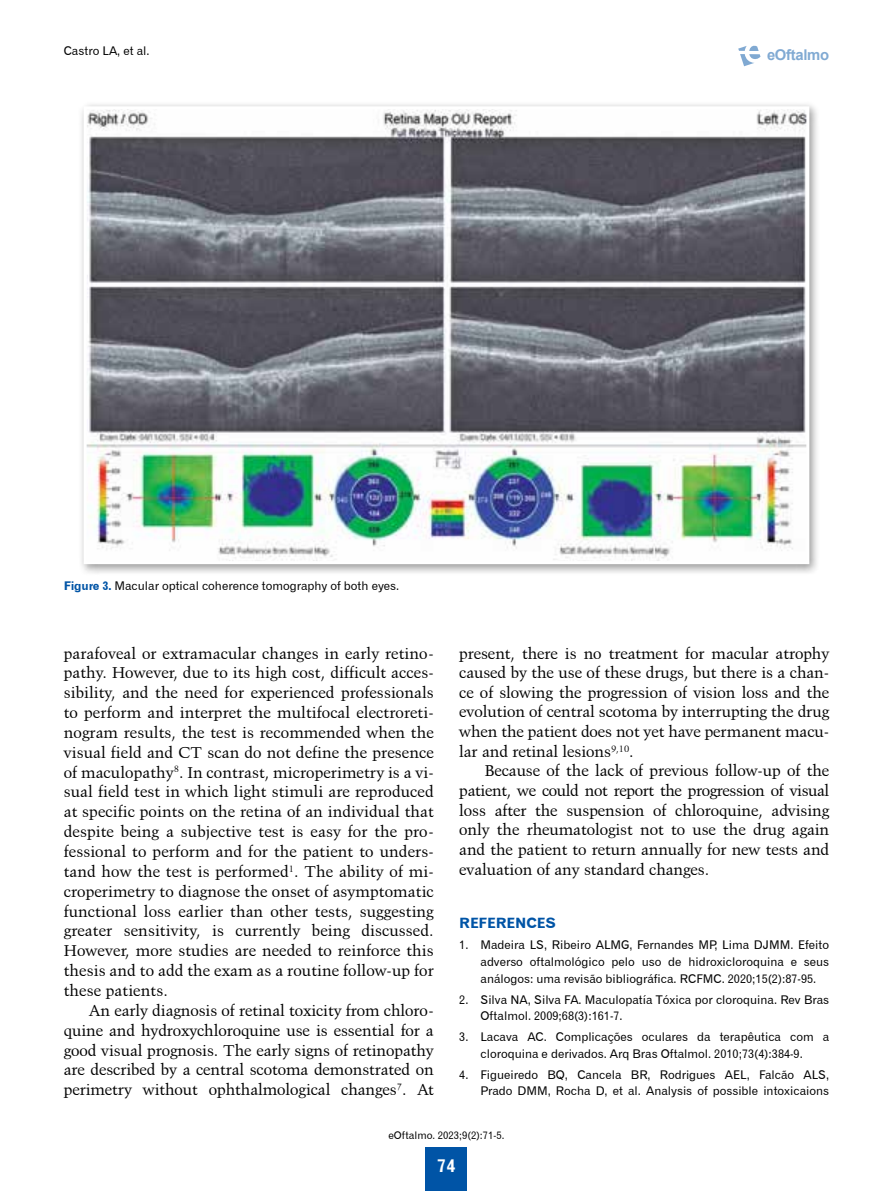
<style>
.page{position:relative;width:893px;height:1191px;background:#fff}
.page>*{position:absolute;margin:0;border:0;box-sizing:border-box;transform-origin:0 0}
.t1{font:18px "Gothic 720 BT Bold B";color:#fff}
.t2{font:15.75px/19.8px "Kuenstler 480 BT";color:#000;text-align:justify}
.t3{font:700 14.85px "Arial";letter-spacing:-.02em;color:#0054a6}
.t4{font:14.25px "Gothic 720 BT Bold B";color:#0054a6}
.t5{font:12px/16.6px "Gothic 720 BT Roman B";color:#000;text-align:justify}
.t6{font:10.5px "Gothic 720 BT Roman B";color:#000}
.s1{font-family:"Gothic 720 BT Bold B";color:#0054a6}
</style>
<div class="page">
<div style="left:426px;top:1147px;width:41px;height:44px;background:#0054a6"></div>
<svg style="left:738px;top:45px;width:22px;height:21px"></svg>
<div style="left:79px;top:101px;width:741px;height:474px;background:#000;opacity:.4"></div>
<img style="left:88px;top:110px;width:717px;height:450px">
<p class="t5" style="left:64px;top:42px;width:87px">Castro LA, et al.</p>
<p class="t3" style="left:767px;top:44px;width:64px">eOftalmo</p>
<p class="t5" style="left:64px;top:577px;width:337px"><span class="s1">Figure 3.</span> Macular optical coherence tomography of both eyes.</p>
<p class="t2" style="left:64px;top:643px;width:371px">parafoveal or extramacular changes in early retino&shy;pathy. However, due to its high cost, difficult acces&shy;sibility, and the need for experienced professionals to perform and interpret the multifocal electroreti&shy;nogram results, the test is recommended when the visual field and CT scan do not define the presence of maculopathy<sup>8</sup>. In contrast, microperimetry is a vi&shy;sual field test in which light stimuli are reproduced at specific points on the retina of an individual that despite being a subjective test is easy for the pro&shy;fessional to perform and for the patient to unders&shy;tand how the test is performed<sup>1</sup>. The ability of mi&shy;croperimetry to diagnose the onset of asymptomatic functional loss earlier than other tests, suggesting greater sensitivity, is currently being discussed.<br>However, more studies are needed to reinforce this thesis and to add the exam as a routine follow-up for these patients.</p>
<p class="t2" style="left:64px;top:1000px;width:371px;text-align:left;text-indent:26px">An early diagnosis of retinal toxicity from chloro&shy;quine and hydroxychloroquine use is essential for a good visual prognosis. The early signs of retinopathy are described by a central scotoma demonstrated on perimetry without ophthalmological changes<sup>7</sup>. At</p>
<p class="t2" style="left:459px;top:643px;width:371px">present, there is no treatment for macular atrophy caused by the use of these drugs, but there is a chan&shy;ce of slowing the progression of vision loss and the evolution of central scotoma by interrupting the drug when the patient does not yet have permanent macu&shy;lar and retinal lesions<sup>9,10</sup>.</p>
<p class="t2" style="left:459px;top:761px;width:371px;text-indent:26px">Because of the lack of previous follow-up of the patient, we could not report the progression of visual loss after the suspension of chloroquine, advising only the rheumatologist not to use the drug again and the patient to return annually for new tests and evaluation of any standard changes.</p>
<p class="t4" style="left:459px;top:914px;width:98px">REFERENCES</p>
<p class="t5" style="left:480px;top:936px;width:350px;text-indent:-21px">1. Madeira LS, Ribeiro ALMG, Fernandes MP, Lima DJMM. Efeito adverso oftalmológico pelo uso de hidroxicloroquina e seus análogos: uma revisão bibliográfica. RCFMC. 2020;15(2):87-95.</p>
<p class="t5" style="left:480px;top:990px;width:350px;text-indent:-21px">2. Silva NA, Silva FA. Maculopatía Tóxica por cloroquina. Rev Bras<br>Oftalmol. 2009;68(3):161-7.</p>
<p class="t5" style="left:459px;top:1028px;width:371px;text-align:center">3. Lacava AC. Complicações oculares da terapêutica com a cloroquina e derivados. Arq Bras Oftalmol. 2010;73(4):384-9.</p>
<p class="t5" style="left:459px;top:1066px;width:371px;text-align:right">4. Figueiredo BQ, Cancela BR, Rodrigues AEL, Falcão ALS,<br>Prado DMM, Rocha D, et al. Analysis of possible intoxicaions</p>
<p class="t6" style="left:388px;top:1129px;width:118px">eOftalmo. 2023;9(2):71-5.</p>
<p class="t1" style="left:437px;top:1154px;width:20px">74</p>
</div>
